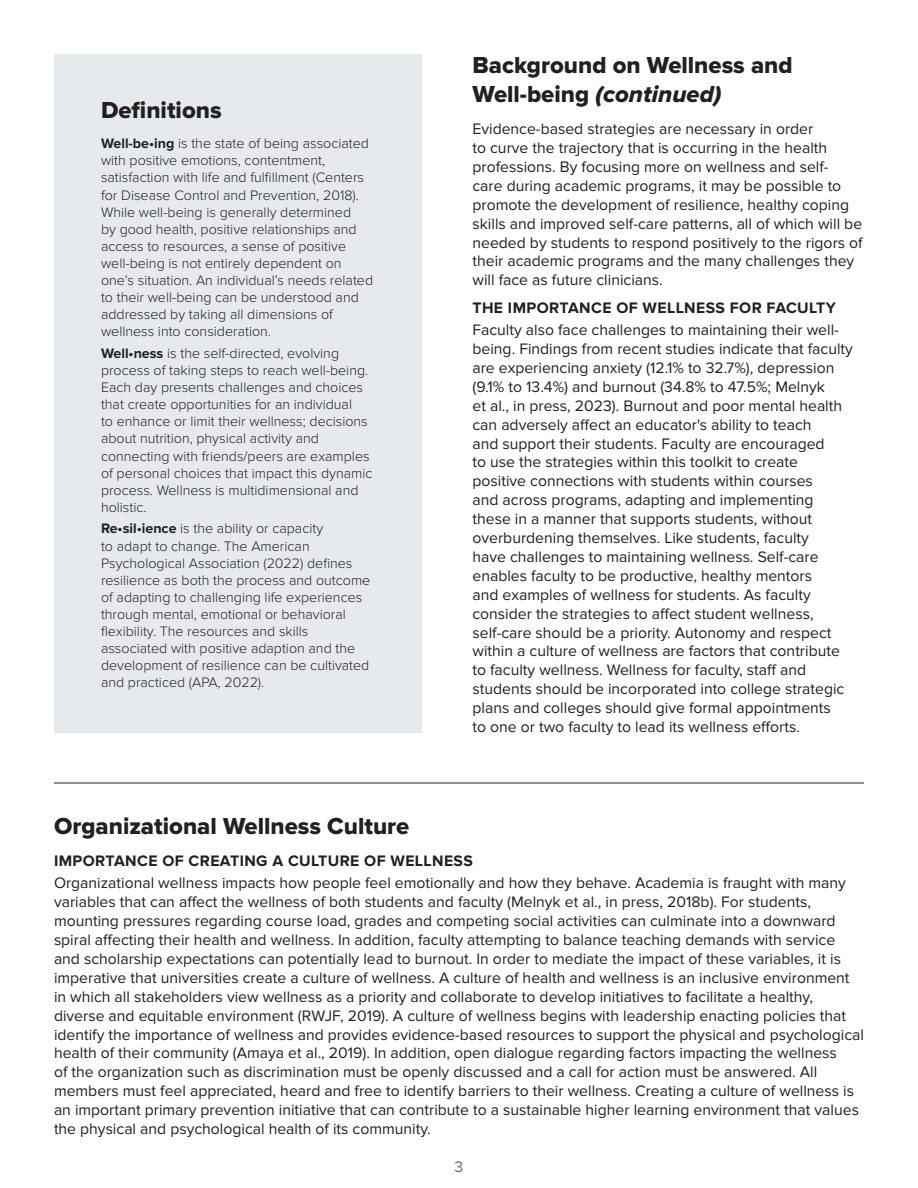
<style>
.page{position:relative;width:918px;height:1188px;background:#fff}
.page>*{position:absolute;margin:0;border:0;box-sizing:border-box;transform-origin:0 0}
.t1{font:24px "Proxima Nova Extrabld";color:#231f20}
.t2{font:24px "Proxima Nova Extrabld It";color:#231f20}
.t3{font:15.75px/18.9px "Proxima Nova";color:#231f20}
.t4{font:700 15.75px "Proxima Nova";letter-spacing:.025em;color:#231f20}
.t5{font:15.75px "Proxima Nova";color:#656a6e}
.t6{font:300 14.25px/17.1px "Proxima Nova";color:#231f20}
.s1{font-weight:700}
.s2{font-family:"Proxima Nova Extrabld"}
</style>
<div class="page">
<div style="left:54px;top:54px;width:367px;height:678px;background:#e7eaec"></div>
<hr style="left:54px;top:783px;width:810px;height:1px;background:#231f20">
<h1 class="t1" style="left:101px;top:96px;width:122px">Definitions</h1>
<p class="t6" style="left:101px;top:135px;width:274px"><span class="s1">Well-be•ing</span> is the state of being associated with positive emotions, contentment, satisfaction with life and fulfillment (Centers for Disease Control and Prevention, 2018).<br>While well-being is generally determined<br>by good health, positive relationships and access to resources, a sense of positive well-being is not entirely dependent on one’s situation. An individual’s needs related to their well-being can be understood and addressed by taking all dimensions of wellness into consideration.</p>
<p class="t6" style="left:101px;top:345px;width:273px"><span class="s1">Well•ness</span> is the self-directed, evolving process of taking steps to reach well-being.<br>Each day presents challenges and choices that create opportunities for an individual<br>to enhance or limit their wellness; decisions about nutrition, physical activity and connecting with friends/peers are examples of personal choices that impact this dynamic process. Wellness is multidimensional and holistic.</p>
<p class="t6" style="left:101px;top:520px;width:271px"><span class="s1">Re•sil•ience</span> is the ability or capacity<br>to adapt to change. The American Psychological Association (2022) defines resilience as both the process and outcome of adapting to challenging life experiences through mental, emotional or behavioral flexibility. The resources and skills associated with positive adaption and the development of resilience can be cultivated and practiced (APA, 2022).</p>
<h1 class="t1" style="left:472px;top:51px;width:322px">Background on Wellness and</h1>
<h1 class="t2" style="left:472px;top:80px;width:251px"><span class="s2">Well-being</span> (continued)</h1>
<p class="t3" style="left:472px;top:120px;width:392px">Evidence-based strategies are necessary in order<br>to curve the trajectory that is occurring in the health professions. By focusing more on wellness and self-<br>care during academic programs, it may be possible to promote the development of resilience, healthy coping skills and improved self-care patterns, all of which will be needed by students to respond positively to the rigors of their academic programs and the many challenges they will face as future clinicians.</p>
<p class="t4" style="left:472px;top:299px;width:365px">THE IMPORTANCE OF WELLNESS FOR FACULTY</p>
<p class="t3" style="left:472px;top:321px;width:382px">Faculty also face challenges to maintaining their well&shy;being. Findings from recent studies indicate that faculty are experiencing anxiety (12.1% to 32.7%), depression (9.1% to 13.4%) and burnout (34.8% to 47.5%; Melnyk<br>et al., in press, 2023). Burnout and poor mental health can adversely affect an educator's ability to teach<br>and support their students. Faculty are encouraged<br>to use the strategies within this toolkit to create positive connections with students within courses<br>and across programs, adapting and implementing these in a manner that supports students, without overburdening themselves. Like students, faculty<br>have challenges to maintaining wellness. Self-care enables faculty to be productive, healthy mentors<br>and examples of wellness for students. As faculty consider the strategies to affect student wellness, self-care should be a priority. Autonomy and respect within a culture of wellness are factors that contribute to faculty wellness. Wellness for faculty, staff and students should be incorporated into college strategic plans and colleges should give formal appointments<br>to one or two faculty to lead its wellness efforts.</p>
<h1 class="t1" style="left:54px;top:812px;width:357px">Organizational Wellness Culture</h1>
<p class="t4" style="left:54px;top:852px;width:420px">IMPORTANCE OF CREATING A CULTURE OF WELLNESS</p>
<p class="t3" style="left:54px;top:874px;width:812px">Organizational wellness impacts how people feel emotionally and how they behave. Academia is fraught with many variables that can affect the wellness of both students and faculty (Melnyk et al., in press, 2018b). For students, mounting pressures regarding course load, grades and competing social activities can culminate into a downward spiral affecting their health and wellness. In addition, faculty attempting to balance teaching demands with service and scholarship expectations can potentially lead to burnout. In order to mediate the impact of these variables, it is imperative that universities create a culture of wellness. A culture of health and wellness is an inclusive environment in which all stakeholders view wellness as a priority and collaborate to develop initiatives to facilitate a healthy, diverse and equitable environment (RWJF, 2019). A culture of wellness begins with leadership enacting policies that identify the importance of wellness and provides evidence-based resources to support the physical and psychological health of their community (Amaya et al., 2019). In addition, open dialogue regarding factors impacting the wellness<br>of the organization such as discrimination must be openly discussed and a call for action must be answered. All members must feel appreciated, heard and free to identify barriers to their wellness. Creating a culture of wellness is an important primary prevention initiative that can contribute to a sustainable higher learning environment that values the physical and psychological health of its community.</p>
<p class="t5" style="left:455px;top:1157px;width:10px">3</p>
</div>
